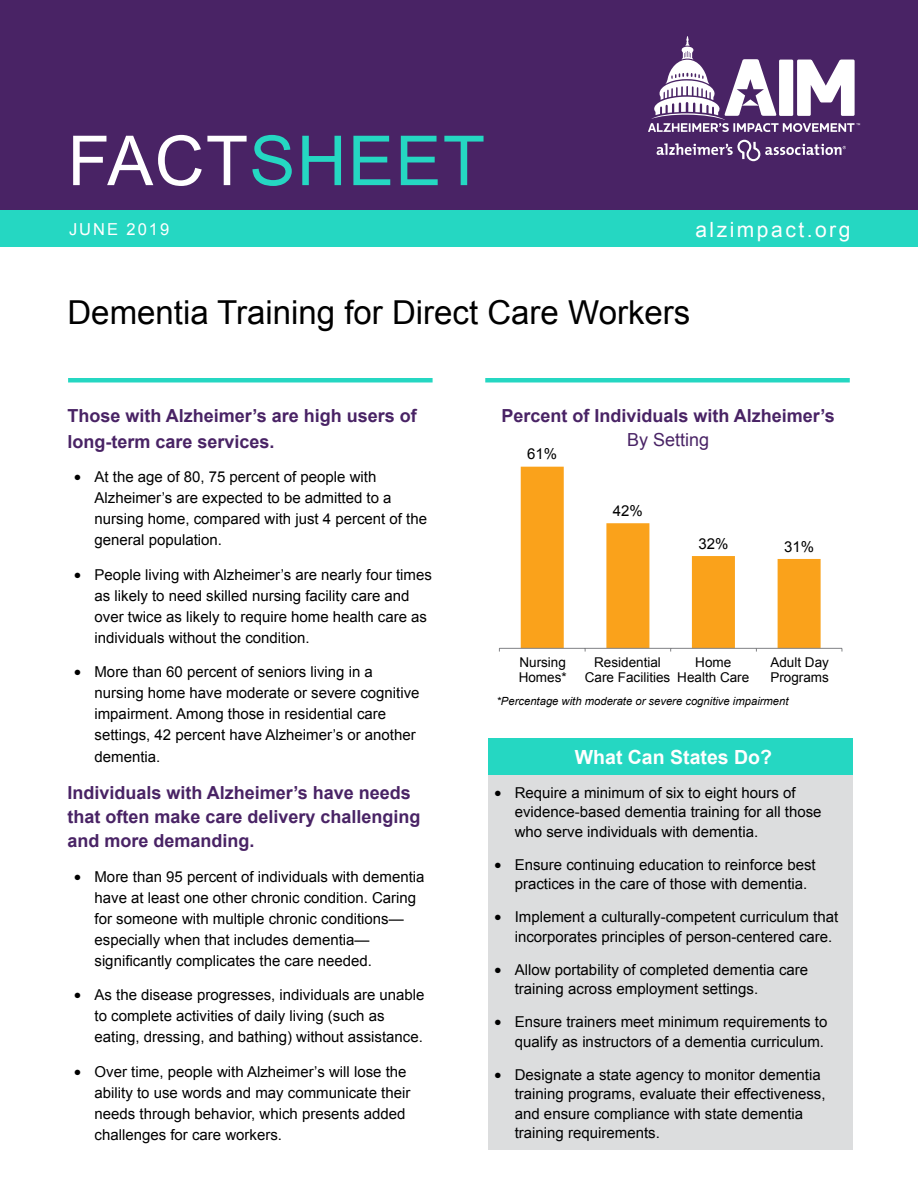
<style>
.page{position:relative;width:918px;height:1188px;background:#fff}
.page>*{position:absolute;margin:0;border:0;box-sizing:border-box;transform-origin:0 0}
.t1{font:69px "Arial";letter-spacing:.02em;color:#25d7c2}
.t2{font:33px "Arial";color:#000}
.t3{font:21px "Arial";letter-spacing:.12em;color:#fff}
.t4{font:700 19.5px "Arial";color:#fff}
.t5{font:700 18px/24px "Arial";color:#492365}
.t6{font:18px "Arial";color:#492365}
.t7{font:16.5px "Arial";letter-spacing:.12em;color:#fff}
.t8{font:15px/21px "Arial";color:#000}
.t9{font:13.5px/15px "Arial";color:#000}
.t10{font:italic 11.25px "Arial";color:#000}
.s1{color:#fff}
.s2{font-family:"Houschka Alt Pro";font-weight:500;font-size:13.5px}
</style>
<div class="page">
<svg style="left:521px;top:467px;width:300px;height:181px"></svg>
<hr style="left:499px;top:648px;width:343px;height:1px;background:#818285">
<div style="left:488px;top:738px;width:364px;height:37px;background:#25d7c2"></div>
<div style="left:488px;top:775px;width:364px;height:375px;background:#dcddde"></div>
<div style="left:0;top:0;width:918px;height:211px;background:#492365"></div>
<div style="left:0;top:211px;width:918px;height:36px;background:#25d7c2"></div>
<svg style="left:657px;top:140px;width:189px;height:21px"></svg>
<svg style="left:648px;top:36px;width:212px;height:96px"></svg>
<hr style="left:68px;top:378px;width:365px;height:4px;background:#25d7c2">
<hr style="left:485px;top:378px;width:365px;height:4px;background:#25d7c2">
<h1 class="t1" style="left:68px;top:116px;width:419px"><span class="s1">FACT</span>SHEET</h1>
<p class="t7" style="left:69px;top:218px;width:102px">JUNE 2019</p>
<h3 class="t3" style="left:695px;top:215px;width:157px">alzimpact.org</h3>
<h2 class="t2" style="left:68px;top:291px;width:624px">Dementia Training for Direct Care Workers</h2>
<p class="t5" style="left:68px;top:403px;width:351px;line-height:25.5px">Those with Alzheimer’s are high users of long-term care services.</p>
<p class="t8" style="left:94px;top:466px;width:334px;text-indent:-20px"><span class="s2">•</span> At the age of 80, 75 percent of people with Alzheimer’s are expected to be admitted to a nursing home, compared with just 4 percent of the general population.</p>
<p class="t8" style="left:94px;top:564px;width:339px;text-indent:-20px"><span class="s2">•</span> People living with Alzheimer’s are nearly four times as likely to need skilled nursing facility care and over twice as likely to require home health care as individuals without the condition.</p>
<p class="t8" style="left:94px;top:661px;width:327px;text-indent:-20px"><span class="s2">•</span> More than 60 percent of seniors living in a nursing home have moderate or severe cognitive impairment. Among those in residential care settings, 42 percent have Alzheimer’s or another dementia.</p>
<p class="t5" style="left:68px;top:781px;width:355px">Individuals with Alzheimer’s have needs that often make care delivery challenging and more demanding.</p>
<p class="t8" style="left:94px;top:866px;width:332px;text-indent:-20px"><span class="s2">•</span> More than 95 percent of individuals with dementia have at least one other chronic condition. Caring for someone with multiple chronic conditions— especially when that includes dementia— significantly complicates the care needed.</p>
<p class="t8" style="left:94px;top:985px;width:332px;text-indent:-20px"><span class="s2">•</span> As the disease progresses, individuals are unable to complete activities of daily living (such as eating, dressing, and bathing) without assistance.</p>
<p class="t8" style="left:94px;top:1061px;width:317px;text-indent:-20px"><span class="s2">•</span> Over time, people with Alzheimer’s will lose the ability to use words and may communicate their needs through behavior, which presents added challenges for care workers.</p>
<p class="t5" style="left:502px;top:404px;width:335px">Percent of Individuals with Alzheimer’s</p>
<p class="t6" style="left:627px;top:428px;width:84px">By Setting</p>
<p class="t8" style="left:527px;top:444px;width:32px">61%</p>
<p class="t8" style="left:613px;top:500px;width:32px">42%</p>
<p class="t8" style="left:698px;top:533px;width:32px">32%</p>
<p class="t8" style="left:784px;top:536px;width:32px">31%</p>
<p class="t9" style="left:519px;top:655px;width:50px">Nursing<br>Homes*</p>
<p class="t9" style="left:585px;top:655px;width:87px;text-align:center">Residential<br>Care Facilities</p>
<p class="t9" style="left:677px;top:655px;width:74px;text-align:center">Home<br>Health Care</p>
<p class="t9" style="left:770px;top:655px;width:60px">Adult Day<br>Programs</p>
<p class="t10" style="left:497px;top:693px;width:293px">*Percentage with moderate or severe cognitive impairment</p>
<h3 class="t4" style="left:575px;top:744px;width:199px">What Can States Do?</h3>
<p class="t8" style="left:515px;top:783px;width:308px;line-height:19.5px;text-indent:-20px"><span class="s2">•</span> Require a minimum of six to eight hours of evidence-based dementia training for all those who serve individuals with dementia.</p>
<p class="t8" style="left:515px;top:855px;width:302px;line-height:19.5px;text-indent:-20px"><span class="s2">•</span> Ensure continuing education to reinforce best practices in the care of those with dementia.</p>
<p class="t8" style="left:515px;top:907px;width:325px;line-height:19.5px;text-indent:-20px"><span class="s2">•</span> Implement a culturally-competent curriculum that incorporates principles of person-centered care.</p>
<p class="t8" style="left:515px;top:960px;width:295px;line-height:19.5px;text-indent:-20px"><span class="s2">•</span> Allow portability of completed dementia care training across employment settings.</p>
<p class="t8" style="left:495px;top:1012px;width:334px;line-height:19.5px;text-align:right"><span class="s2">•</span> Ensure trainers meet minimum requirements to qualify as instructors of a dementia curriculum.</p>
<p class="t8" style="left:515px;top:1065px;width:312px;line-height:19.5px;text-indent:-20px"><span class="s2">•</span> Designate a state agency to monitor dementia training programs, evaluate their effectiveness, and ensure compliance with state dementia training requirements.</p>
</div>
